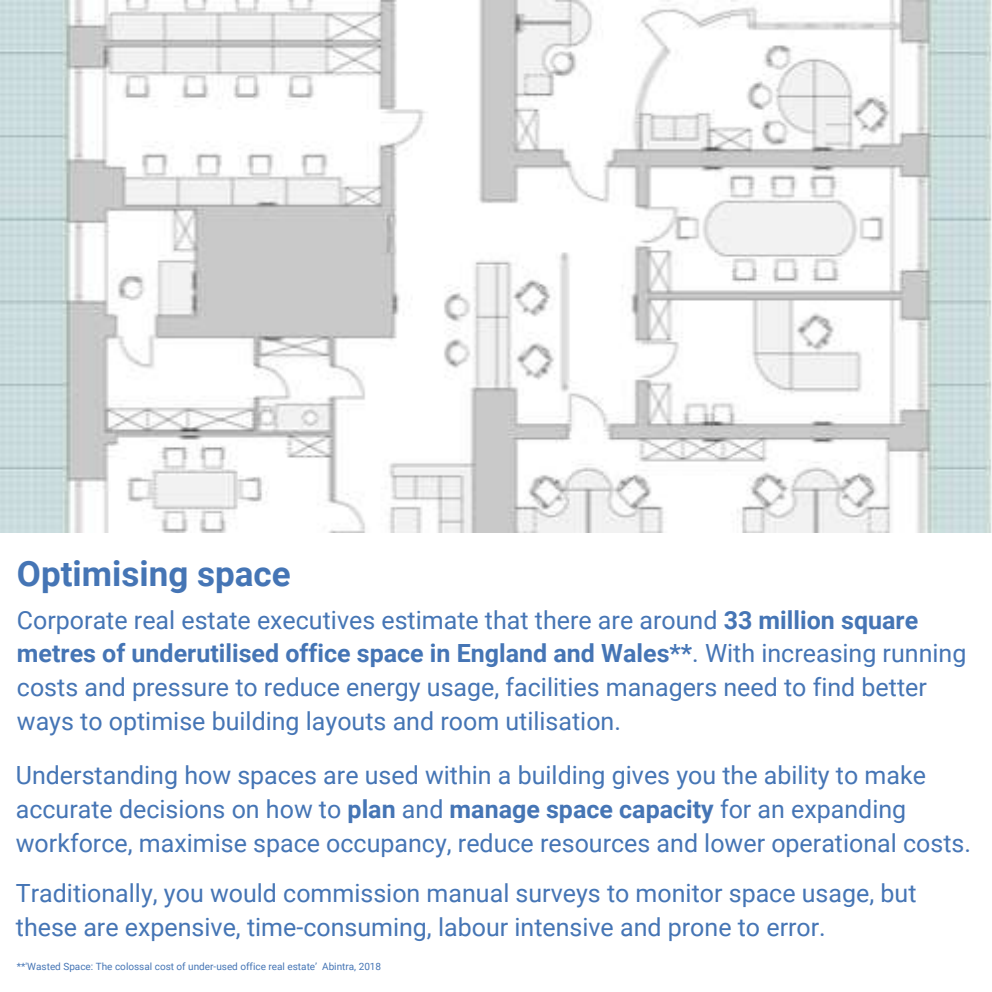
<style>
.page{position:relative;width:992px;height:992px;background:#fff}
.page>*{position:absolute;margin:0;border:0;box-sizing:border-box;transform-origin:0 0}
.t1{font:700 35px "Roboto";color:#4575b5}
.t2{font:25px/33.8px "Roboto";color:#4575b5}
.t3{font:10px "Roboto";color:#4575b5}
.s1{font-weight:700}
</style>
<div class="page">
<img style="left:0;top:0;width:992px;height:533px">
<h1 class="t1" style="left:17px;top:553px;width:275px">Optimising space</h1>
<p class="t2" style="left:17px;top:603px;width:951px">Corporate real estate executives estimate that there are around <span class="s1">33 million square metres of underutilised office space in England and Wales**</span>. With increasing running costs and pressure to reduce energy usage, facilities managers need to find better ways to optimise building layouts and room utilisation.</p>
<p class="t2" style="left:16px;top:758px;width:957px">Understanding how spaces are used within a building gives you the ability to make accurate decisions on how to <span class="s1">plan</span> and <span class="s1">manage space capacity</span> for an expanding workforce, maximise space occupancy, reduce resources and lower operational costs.</p>
<p class="t2" style="left:16px;top:876px;width:902px">Traditionally, you would commission manual surveys to monitor space usage, but these are expensive, time-consuming, labour intensive and prone to error.</p>
<p class="t3" style="left:17px;top:960px;width:366px">**'Wasted Space: The colossal cost of under-used office real estate’ Abintra, 2018</p>
</div>
